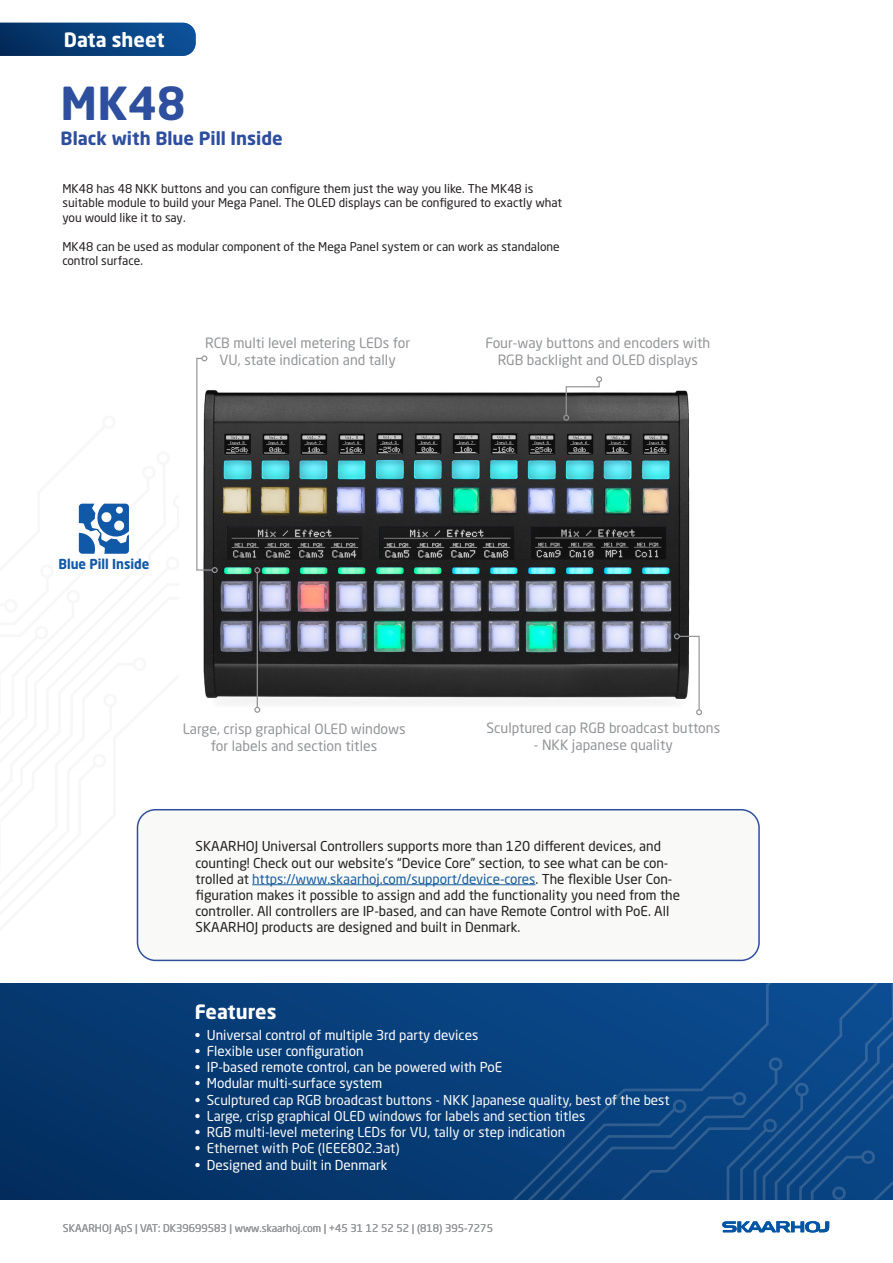
<style>
.page{position:relative;width:893px;height:1263px;background:#fff}
.page>*{position:absolute;margin:0;border:0;box-sizing:border-box;transform-origin:0 0}
.t1{font:700 45px "Neo Sans Std";color:#2e4e9e}
.t2{font:700 19.5px "Neo Sans Std";color:#fff}
.t3{font:700 18px "Neo Sans Std";color:#2e4e9e}
.t4{font:13.95px/16.8px "Neo Sans Std";color:#939598;text-align:center}
.Body{font:13.5px/16.2px "Neo Sans Std";color:#231f20}
.t5{font:13.5px "Neo Sans Std";color:#f9faf8}
.t6{font:13.5px "Neo Sans Std";color:#fff}
.t7{font:700 13.5px "Neo Sans Std";color:#1058a8;scale:.95 1}
.Body-2{font:12px/14.4px "Neo Sans Std";color:#231f20}
.t8{font:10.5px "Neo Sans Std";color:#939598}
.s1{color:#175d9e}
</style>
<div class="page">
<div style="left:0;top:984px;width:893px;height:215px;background:linear-gradient(to bottom,#08407c,#043367)"></div>
<div style="left:137px;top:810px;width:622px;height:150px;background:#f9faf8;border-radius:18px"></div>
<div style="left:137px;top:809px;width:623px;height:152px;border:2px solid #2e4e9e;border-radius:18px"></div>
<svg style="left:0;top:23px;width:196px;height:33px;background:#0a417c"></svg>
<svg style="left:722px;top:1221px;width:107px;height:11px"></svg>
<hr style="left:252px;top:884px;width:283px;height:1px;background:#175d9e">
<svg style="left:837px;top:983px;width:42px;height:63px;background:#0f4d91"></svg>
<div style="left:512px;top:983px;width:325px;height:63px;background:#094789"></div>
<svg style="left:512px;top:1046px;width:381px;height:154px;background:#0d4683"></svg>
<img style="left:203px;top:390px;width:487px;height:321px">
<hr style="left:257px;top:573px;width:1px;height:134px;background:#939598">
<svg style="left:254px;top:708px;width:6px;height:5px"></svg>
<svg style="left:196px;top:355px;width:64px;height:218px"></svg>
<div style="left:217px;top:696px;width:461px;height:12px;background:#f5f5f5"></div>
<svg style="left:563px;top:376px;width:39px;height:45px"></svg>
<svg style="left:674px;top:633px;width:28px;height:82px"></svg>
<svg style="left:79px;top:504px;width:50px;height:50px"></svg>
<p class="t2" style="left:64px;top:27px;width:102px">Data sheet</p>
<p class="t1" style="left:61px;top:74px;width:127px">MK48</p>
<p class="t3" style="left:61px;top:127px;width:224px">Black with Blue Pill Inside</p>
<p class="Body-2" style="left:62px;top:181px;width:501px">MK48 has 48 NKK buttons and you can configure them just the way you like. The MK48 is suitable module to build your Mega Panel. The OLED displays can be configured to exactly what you would like it to say.</p>
<p class="Body-2" style="left:62px;top:239px;width:499px">MK48 can be used as modular component of the Mega Panel system or can work as standalone control surface.</p>
<p class="t4" style="left:205px;top:334px;width:207px">RCB multi level metering LEDs for<br>VU, state indication and tally</p>
<p class="t4" style="left:485px;top:335px;width:227px">Four-way buttons and encoders with<br>RGB backlight and OLED displays</p>
<p class="t7" style="left:59px;top:556px;width:97px">Blue Pill Inside</p>
<p class="t4" style="left:183px;top:720px;width:224px">Large, crisp graphical OLED windows for labels and section titles</p>
<p class="t4" style="left:487px;top:720px;width:235px">Sculptured cap RGB broadcast buttons</p>
<p class="t4" style="left:534px;top:736px;width:141px">- NKK japanese quality</p>
<p class="Body" style="left:196px;top:838px;width:486px">SKAARHOJ Universal Controllers supports more than 120 different devices, and counting! Check out our website’s “Device Core” section, to see what can be con&shy;trolled at <span class="s1">https://www.skaarhoj.com/support/device-cores</span>. The flexible User Con&shy;figuration makes it possible to assign and add the functionality you need from the controller. All controllers are IP-based, and can have Remote Control with PoE. All SKAARHOJ products are designed and built in Denmark.</p>
<p class="t2" style="left:195px;top:999px;width:83px">Features</p>
<p class="t6" style="left:195px;top:1027px;width:285px">• Universal control of multiple 3rd party devices</p>
<p class="t6" style="left:195px;top:1043px;width:170px">• Flexible user configuration</p>
<p class="t6" style="left:195px;top:1059px;width:309px">• IP-based remote control, can be powered with PoE</p>
<p class="t6" style="left:195px;top:1075px;width:189px">• Modular multi-surface system</p>
<p class="t5" style="left:195px;top:1091px;width:476px">• Sculptured cap RGB broadcast buttons - NKK Japanese quality, best of the best</p>
<p class="t5" style="left:195px;top:1108px;width:392px">• Large, crisp graphical OLED windows for labels and section titles</p>
<p class="t5" style="left:195px;top:1124px;width:372px">• RGB multi-level metering LEDs for VU, tally or step indication</p>
<p class="t5" style="left:195px;top:1140px;width:206px">• Ethernet with PoE (IEEE802.3at)</p>
<p class="t6" style="left:195px;top:1156px;width:194px">• Designed and built in Denmark</p>
<p class="t8" style="left:63px;top:1222px;width:432px">SKAARHOJ ApS | VAT: DK39699583 | www.skaarhoj.com | +45 31 12 52 52 | (818) 395-7275</p>
</div>
